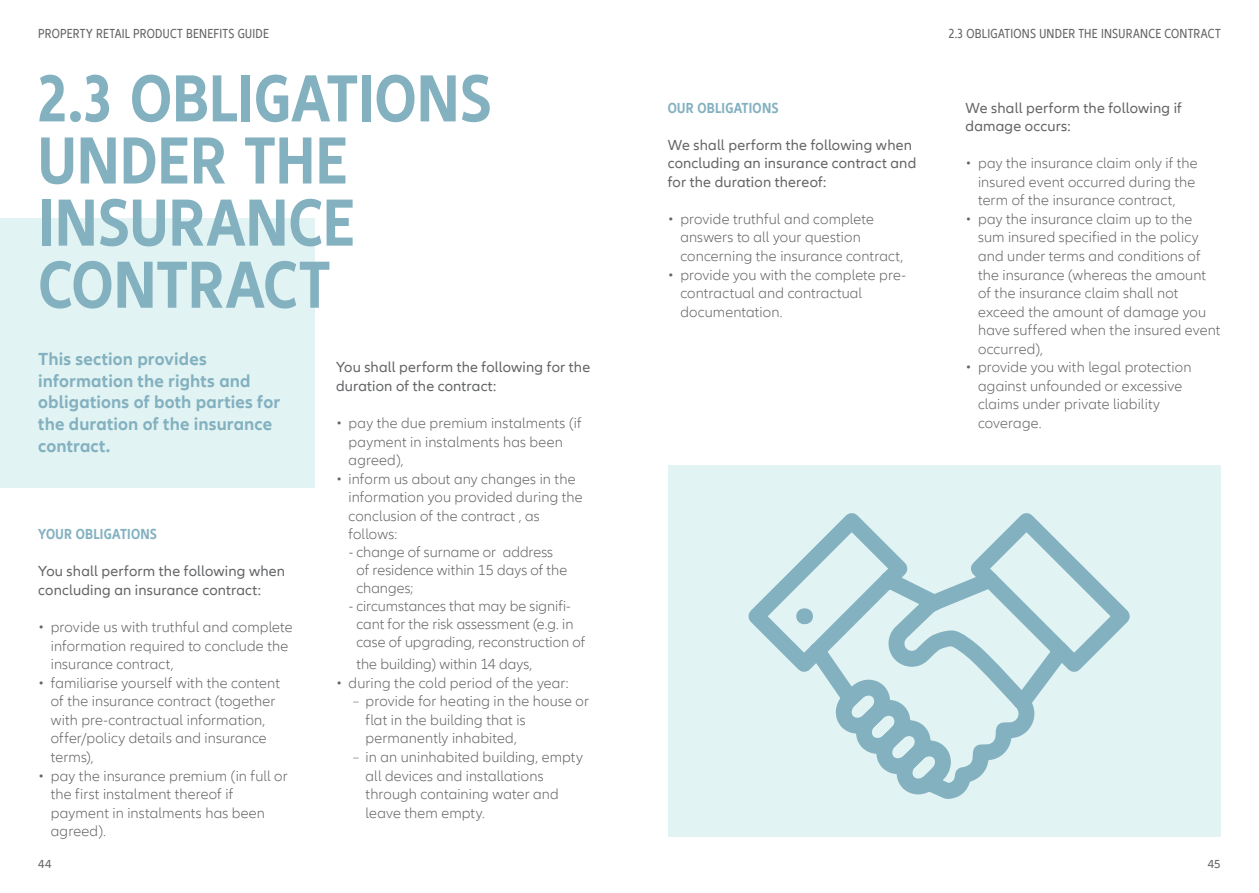
<style>
.page{position:relative;width:1259px;height:893px;background:#fff}
.page>*{position:absolute;margin:0;border:0;box-sizing:border-box;transform-origin:0 0}
.t1{font:700 condensed 69px/62.1px "Allianz Neo";color:#83b1c0}
.t2{font:700 18px/21.6px "Allianz Neo";letter-spacing:.01em;color:#83b1c0}
.t3{font:300 15px/18.6px "Allianz Neo";letter-spacing:.005em;color:#636466}
.t4{font:15px/18.6px "Allianz Neo";letter-spacing:.01em;color:#636466}
.t5{font:700 condensed 15px "Allianz Neo";letter-spacing:.02em;color:#83b1c0}
.t6{font:condensed 13.5px "Allianz Neo";letter-spacing:.02em;color:#636466}
.t7{font:12px "Allianz Neo";color:#636466}
.s1{font-stretch:condensed}
</style>
<div class="page">
<div style="left:0;top:218px;width:315px;height:269px;background:#e2f3f3"></div>
<div style="left:668px;top:465px;width:552px;height:371px;background:#e2f3f3"></div>
<svg style="left:748px;top:513px;width:381px;height:286px"></svg>
<p class="t6" style="left:38px;top:26px;width:232px">PROPERTY RETAIL PRODUCT BENEFITS GUIDE</p>
<p class="t6" style="left:949px;top:26px;width:273px">2.3 OBLIGATIONS UNDER THE INSURANCE CONTRACT</p>
<h1 class="t1" style="left:38px;top:69px;width:455px">2.3 OBLIGATIONS<br>UNDER THE<br>INSURANCE<br>CONTRACT</h1>
<p class="t2" style="left:38px;top:349px;width:243px">This section provides information the rights and obligations of both parties for the duration of the insurance contract.</p>
<p class="t4" style="left:336px;top:358px;width:256px">You shall perform the following for the duration of the contract:</p>
<p class="t3" style="left:349px;top:414px;width:235px;text-indent:-13px">• pay the due premium instalments (if payment in instalments has been agreed),</p>
<p class="t3" style="left:349px;top:470px;width:236px;text-indent:-13px">• inform us about any changes in the information you provided during the conclusion of the contract , as follows:</p>
<p class="t3" style="left:356px;top:544px;width:212px;line-height:18px;text-indent:-8px">- change of surname or address of residence within 15 days of the changes;</p>
<p class="t3" style="left:356px;top:598px;width:230px;line-height:18px;text-indent:-8px">- circumstances that may be signifi&shy;cant for the risk assessment (e.g. in case of upgrading, reconstruction of</p>
<p class="t3" style="left:356px;top:655px;width:177px">the building) within 14 days,</p>
<p class="t3" style="left:336px;top:674px;width:234px">• during the cold period of the year:</p>
<p class="t3" style="left:366px;top:692px;width:225px;text-indent:-13px"><span class="s1">–</span> provide for heating in the house or flat in the building that is permanently inhabited,</p>
<p class="t3" style="left:366px;top:748px;width:219px;text-indent:-13px"><span class="s1">–</span> in an uninhabited building, empty all devices and installations through containing water and leave them empty.</p>
<p class="t5" style="left:38px;top:526px;width:120px">YOUR OBLIGATIONS</p>
<p class="t4" style="left:38px;top:562px;width:248px">You shall perform the following when concluding an insurance contract:</p>
<p class="t3" style="left:51px;top:618px;width:243px;text-indent:-13px">• provide us with truthful and complete information required to conclude the insurance contract,</p>
<p class="t3" style="left:51px;top:674px;width:231px;text-indent:-13px">• familiarise yourself with the content of the insurance contract (together with pre-contractual information, offer/policy details and insurance terms),</p>
<p class="t3" style="left:51px;top:767px;width:238px;text-indent:-13px">• pay the insurance premium (in full or the first instalment thereof if payment in instalments has been agreed).</p>
<p class="t5" style="left:668px;top:99px;width:112px">OUR OBLIGATIONS</p>
<p class="t4" style="left:668px;top:136px;width:250px">We shall perform the following when concluding an insurance contract and for the duration thereof:</p>
<p class="t3" style="left:680px;top:210px;width:224px;text-indent:-13px">• provide truthful and complete answers to all your question concerning the insurance contract,</p>
<p class="t3" style="left:680px;top:266px;width:227px;text-indent:-13px">• provide you with the complete pre&shy;contractual and contractual documentation.</p>
<p class="t4" style="left:965px;top:99px;width:218px">We shall perform the following if damage occurs:</p>
<p class="t3" style="left:978px;top:154px;width:221px;text-indent:-13px">• pay the insurance claim only if the insured event occurred during the term of the insurance contract,</p>
<p class="t3" style="left:978px;top:210px;width:244px;text-indent:-13px">• pay the insurance claim up to the sum insured specified in the policy and under terms and conditions of the insurance (whereas the amount of the insurance claim shall not exceed the amount of damage you have suffered when the insured event occurred),</p>
<p class="t3" style="left:978px;top:358px;width:215px;text-indent:-13px">• provide you with legal protection against unfounded or excessive claims under private liability coverage.</p>
<p class="t7" style="left:38px;top:857px;width:15px">44</p>
<p class="t7" style="left:1207px;top:857px;width:15px">45</p>
</div>
